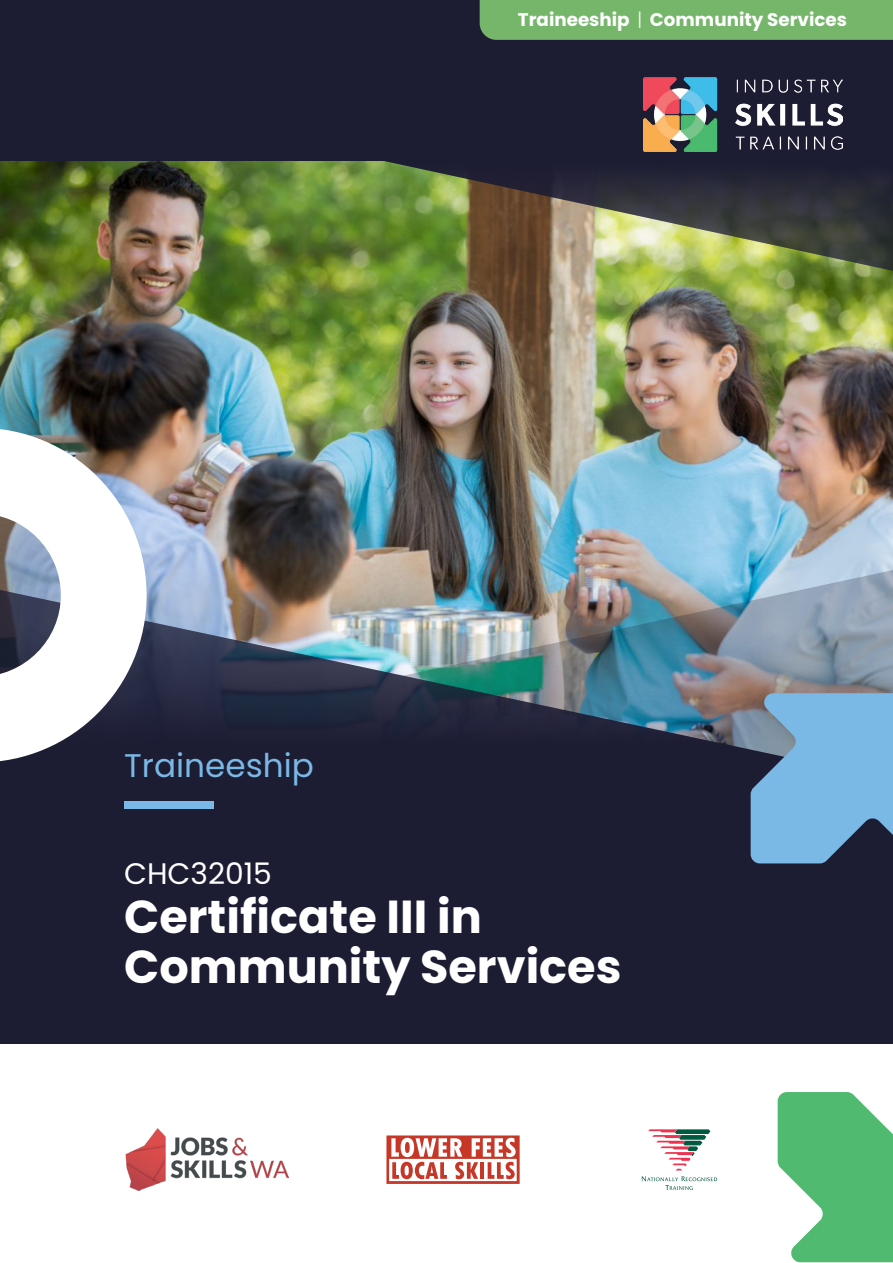
<style>
.page{position:relative;width:893px;height:1263px;background:#fff}
.page>*{position:absolute;margin:0;border:0;box-sizing:border-box;transform-origin:0 0}
.t1{font:700 46.2px/49.2px "Poppins";color:#fff}
.t2{font:32.7px "Poppins";color:#7ab9e5}
.t3{font:29.7px "Poppins";color:#fff}
.t4{font:700 18.3px "Poppins";color:#fff}
.s1{font-weight:300}
</style>
<div class="page">
<div style="left:0;top:0;width:893px;height:1044px;background:#1c1c33"></div>
<img style="left:0;top:162px;width:893px;height:428px">
<img style="left:206px;top:162px;width:687px;height:109px">
<img style="left:155px;top:570px;width:738px;height:20px">
<img style="left:147px;top:590px;width:746px;height:160px">
<svg style="left:751px;top:693px;width:142px;height:170px;background:#6fa3cb"></svg>
<svg style="left:0;top:428px;width:147px;height:334px;background:#bbbdc3"></svg>
<img style="left:125px;top:1129px;width:163px;height:61px">
<svg style="left:386px;top:1135px;width:134px;height:49px"></svg>
<svg style="left:778px;top:1092px;width:115px;height:170px"></svg>
<div style="left:124px;top:801px;width:90px;height:7px;background:#7ab9e5"></div>
<div style="left:480px;top:0;width:413px;height:40px;background:#76b66a"></div>
<svg style="left:648px;top:1129px;width:62px;height:41px"></svg>
<svg style="left:641px;top:1176px;width:76px;height:14px"></svg>
<img style="left:644px;top:77px;width:198px;height:74px">
<p class="t4" style="left:518px;top:9px;width:331px">Traineeship <span class="s1">|</span> Community Services</p>
<p class="t2" style="left:124px;top:746px;width:191px">Traineeship</p>
<p class="t3" style="left:124px;top:857px;width:149px">CHC32015</p>
<p class="t1" style="left:124px;top:893px;width:499px">Certificate III in<br>Community Services</p>
</div>
